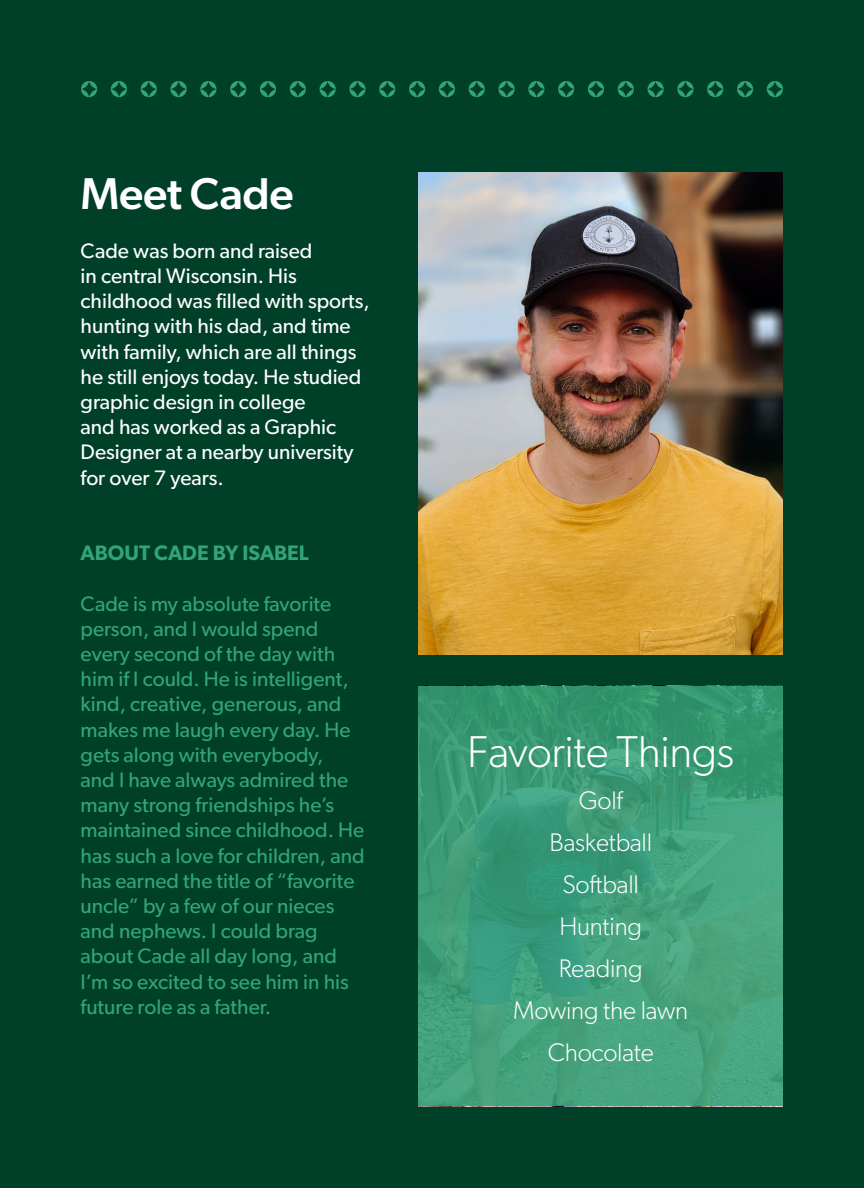
<style>
.page{position:relative;width:864px;height:1188px;background:#004028}
.page>*{position:absolute;margin:0;border:0;box-sizing:border-box;transform-origin:0 0}
.t1{font:300 44.7px "Gibson";letter-spacing:-.01em;color:#fff}
.t2{font:500 44.7px "Gibson";letter-spacing:-.01em;color:#fff}
.t3{font:300 25.5px "Gibson";letter-spacing:-.01em;color:#fff}
.t4{font:21px/25.2px "Gibson";color:#33a479}
.t5{font:21px/25.2px "Gibson";color:#fff}
.t6{font:600 21px "Gibson";color:#33a479}
</style>
<div class="page">
<img style="left:418px;top:173px;width:365px;height:482px">
<svg style="left:81px;top:81px;width:16px;height:16px"></svg>
<svg style="left:111px;top:81px;width:16px;height:16px"></svg>
<svg style="left:141px;top:81px;width:16px;height:16px"></svg>
<svg style="left:170px;top:81px;width:17px;height:16px"></svg>
<svg style="left:200px;top:81px;width:16px;height:16px"></svg>
<svg style="left:230px;top:81px;width:16px;height:16px"></svg>
<svg style="left:260px;top:81px;width:16px;height:16px"></svg>
<svg style="left:290px;top:81px;width:16px;height:16px"></svg>
<svg style="left:320px;top:81px;width:16px;height:16px"></svg>
<svg style="left:349px;top:81px;width:17px;height:16px"></svg>
<svg style="left:379px;top:81px;width:16px;height:16px"></svg>
<svg style="left:409px;top:81px;width:16px;height:16px"></svg>
<svg style="left:439px;top:81px;width:16px;height:16px"></svg>
<svg style="left:469px;top:81px;width:16px;height:16px"></svg>
<svg style="left:498px;top:81px;width:17px;height:16px"></svg>
<svg style="left:528px;top:81px;width:16px;height:16px"></svg>
<svg style="left:558px;top:81px;width:16px;height:16px"></svg>
<svg style="left:588px;top:81px;width:16px;height:16px"></svg>
<svg style="left:618px;top:81px;width:16px;height:16px"></svg>
<svg style="left:648px;top:81px;width:16px;height:16px"></svg>
<svg style="left:677px;top:81px;width:17px;height:16px"></svg>
<svg style="left:707px;top:81px;width:16px;height:16px"></svg>
<svg style="left:737px;top:81px;width:16px;height:16px"></svg>
<svg style="left:767px;top:81px;width:16px;height:16px"></svg>
<svg style="left:418px;top:687px;width:365px;height:419px;background:#3e9e7a"></svg>
<p class="t2" style="left:81px;top:166px;width:215px">Meet Cade</p>
<p class="t5" style="left:81px;top:238px;width:291px">Cade was born and raised<br>in central Wisconsin. His childhood was filled with sports, hunting with his dad, and time with family, which are all things he still enjoys today. He studied graphic design in college<br>and has worked as a Graphic<br>Designer at a nearby university for over 7 years.</p>
<p class="t6" style="left:81px;top:540px;width:230px">ABOUT CADE BY ISABEL</p>
<p class="t4" style="left:81px;top:590px;width:286px">Cade is my absolute favorite person, and I would spend every second of the day with him if I could. He is intelligent, kind, creative, generous, and makes me laugh every day. He gets along with everybody,<br>and I have always admired the many strong friendships he’s maintained since childhood. He has such a love for children, and has earned the title of “favorite uncle” by a few of our nieces and nephews. I could brag about Cade all day long, and<br>I’m so excited to see him in his future role as a father.</p>
<p class="t1" style="left:467px;top:725px;width:269px">Favorite Things</p>
<p class="t3" style="left:579px;top:785px;width:46px">Golf</p>
<p class="t3" style="left:549px;top:827px;width:104px">Basketball</p>
<p class="t3" style="left:563px;top:869px;width:78px">Softball</p>
<p class="t3" style="left:559px;top:911px;width:84px">Hunting</p>
<p class="t3" style="left:559px;top:953px;width:85px">Reading</p>
<p class="t3" style="left:513px;top:995px;width:176px">Mowing the lawn</p>
<p class="t3" style="left:548px;top:1037px;width:108px">Chocolate</p>
</div>
